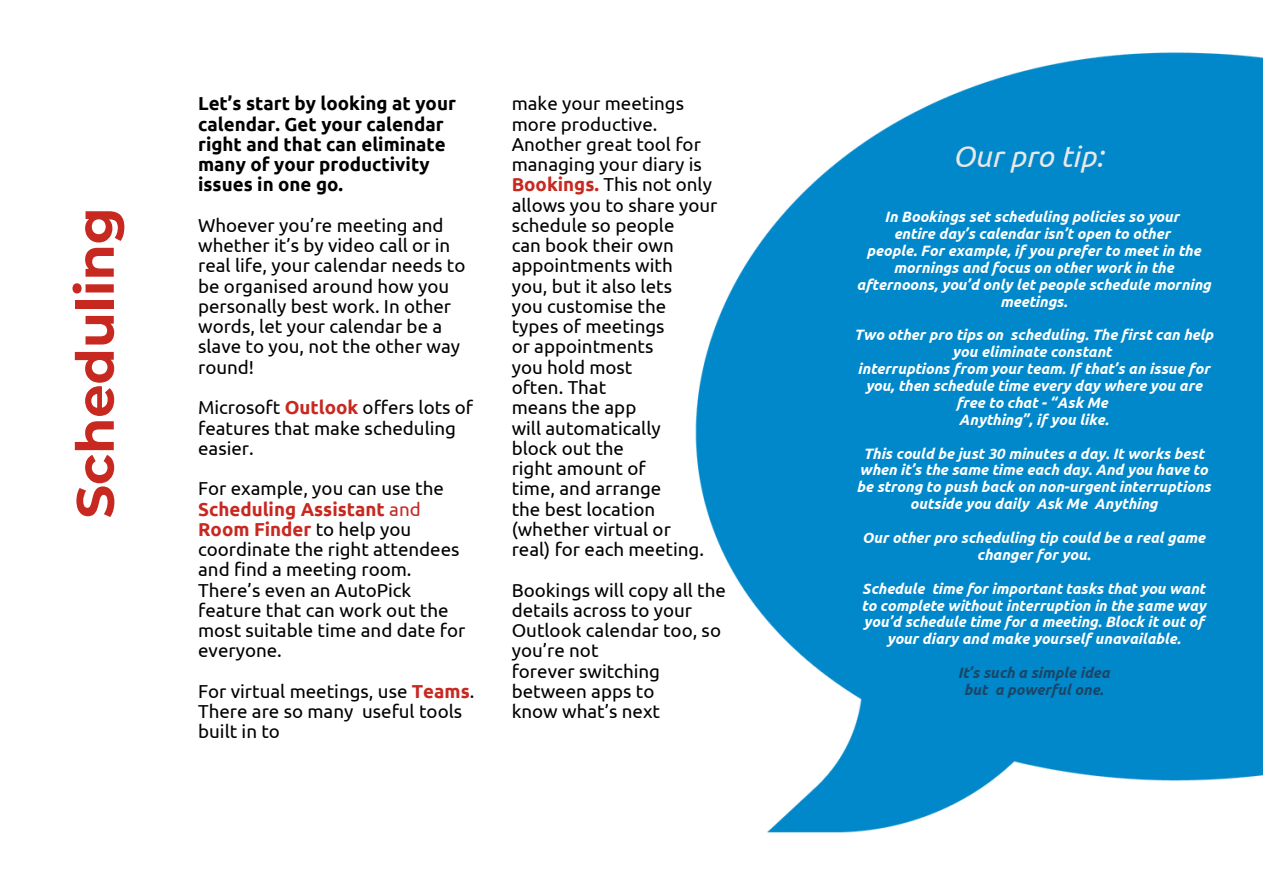
<style>
.page{position:relative;width:1263px;height:894px;background:#fff}
.page>*{position:absolute;margin:0;border:0;box-sizing:border-box;transform-origin:0 0}
.t1{font:700 52.5px "Montserrat";color:#c72921}
.t2{font:italic 30px "Ubuntu";color:#e8e8e8}
.t3{font:18.75px/20.2px "Ubuntu";color:#000}
.t4{font:700 18.75px/20.2px "Ubuntu";color:#000}
.t5{font:italic 700 15px/16.8px "Ubuntu";color:#fff;text-align:center}
.t6{font:italic 700 15px/16.8px "Ubuntu";color:#1b4668;text-align:center}
.s1{font-weight:700;color:#c72921}
.s2{color:#c72921}
</style>
<div class="page">
<img style="left:695px;top:52px;width:568px;height:780px">
<h1 class="t1" style="left:63px;top:518px;width:312px;rotate:-90deg">Scheduling</h1>
<p class="t4" style="left:198px;top:93px;width:259px">Let’s start by looking at your calendar. Get your calendar right and that can eliminate many of your productivity issues in one go.</p>
<p class="t3" style="left:198px;top:215px;width:269px">Whoever you’re meeting and whether it’s by video call or in real life, your calendar needs to be organised around how you personally best work. In other words, let your calendar be a slave to you, not the other way round!</p>
<p class="t3" style="left:198px;top:397px;width:277px">Microsoft <span class="s1">Outlook</span> offers lots of features that make scheduling easier.</p>
<p class="t3" style="left:198px;top:478px;width:269px">For example, you can use the<br><span class="s1">Scheduling Assistant</span> <span class="s2">and<br></span><span class="s1">Room Finder</span> to help you coordinate the right attendees and find a meeting room.<br>There’s even an AutoPick feature that can work out the most suitable time and date for everyone.</p>
<p class="t3" style="left:198px;top:680px;width:278px">For virtual meetings, use <span class="s1">Teams</span>.<br>There are so many useful tools built in to</p>
<p class="t3" style="left:512px;top:93px;width:207px">make your meetings more productive.<br>Another great tool for managing your diary is<br><span class="s1">Bookings.</span> This not only allows you to share your schedule so people<br>can book their own appointments with<br>you, but it also lets<br>you customise the types of meetings<br>or appointments<br>you hold most<br>often. That<br>means the app<br>will automatically<br>block out the<br>right amount of<br>time, and arrange<br>the best location (whether virtual or<br>real) for each meeting.</p>
<p class="t3" style="left:512px;top:579px;width:216px">Bookings will copy all the details across to your<br>Outlook calendar too, so you’re not<br>forever switching between apps to<br>know what’s next</p>
<h2 class="t2" style="left:953px;top:139px;width:152px">Our pro tip:</h2>
<p class="t5" style="left:857px;top:208px;width:356px">In Bookings set scheduling policies so your<br>entire day’s calendar isn’t open to other<br>people. For example, ifyou prefer to meet in the mornings and focus on other work in the afternoons, you’d only let people schedule morning meetings.</p>
<p class="t5" style="left:854px;top:326px;width:360px">Two other pro tips on scheduling. The first can help you eliminate constant<br>interruptions from your team. If that’s an issue for you, then schedule time every day where you are free to chat - “Ask Me<br>Anything”, if you like.</p>
<p class="t5" style="left:857px;top:444px;width:356px">This could be just 30 minutes a day. It works best when it’s the same time each day. And you have to be strong to push back on non-urgent interruptions outside you daily Ask Me Anything</p>
<p class="t5" style="left:862px;top:529px;width:344px">Our other pro scheduling tip could be a real game changer for you.</p>
<p class="t5" style="left:861px;top:579px;width:346px">Schedule time for important tasks that you want to complete without interruption in the same way you’d schedule time for a meeting. Block it out of your diary and make yourself unavailable.</p>
<p class="t6" style="left:958px;top:664px;width:153px">It’s such a simple idea but a powerful one.</p>
</div>
